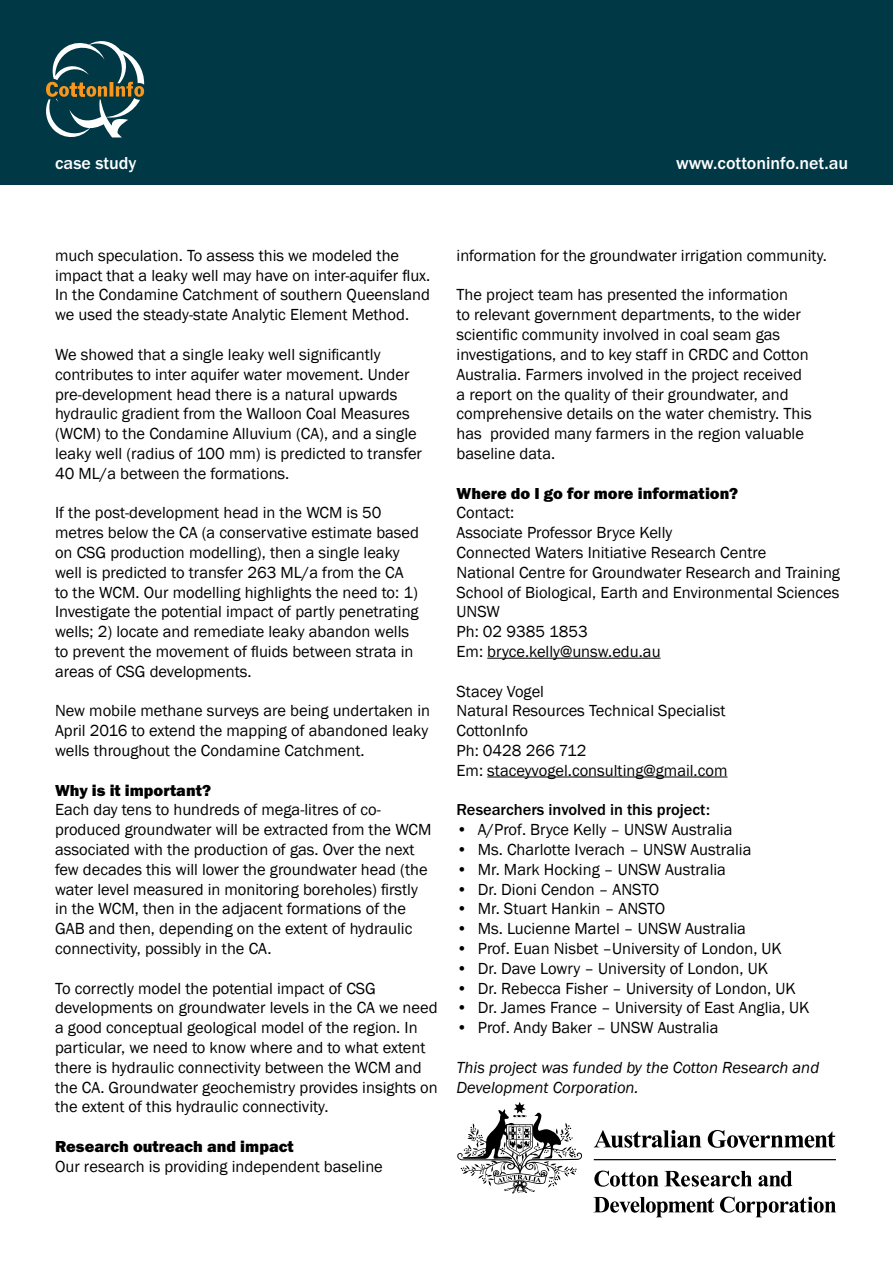
<style>
.page{position:relative;width:893px;height:1263px;background:#fff}
.page>*{position:absolute;margin:0;border:0;box-sizing:border-box;transform-origin:0 0}
.t1{font:500 18px "Franklin Gothic URW";color:#fff}
.t2{font:16.5px/19.8px "Franklin Gothic";color:#000}
.t3{font:16.5px "Franklin Gothic URW Hea";color:#000}
.t4{font:italic 16.5px/19.8px "Franklin Gothic";color:#000}
.t5{font:500 16.5px "Franklin Gothic URW";color:#000}
</style>
<div class="page">
<div style="left:0;top:0;width:893px;height:184px;background:#003846"></div>
<svg style="left:46px;top:41px;width:99px;height:97px"></svg>
<hr style="left:487px;top:658px;width:174px;height:1px;background:#000">
<hr style="left:487px;top:776px;width:240px;height:1px;background:#000">
<svg style="left:594px;top:1130px;width:107px;height:18px"></svg>
<svg style="left:708px;top:1130px;width:127px;height:18px"></svg>
<svg style="left:457px;top:1102px;width:125px;height:91px"></svg>
<hr style="left:594px;top:1159px;width:242px;height:1px;background:#000">
<svg style="left:594px;top:1170px;width:158px;height:17px"></svg>
<svg style="left:758px;top:1171px;width:34px;height:15px"></svg>
<svg style="left:593px;top:1197px;width:121px;height:20px"></svg>
<svg style="left:720px;top:1196px;width:116px;height:21px"></svg>
<p class="t1" style="left:55px;top:152px;width:83px">case study</p>
<p class="t1" style="left:676px;top:152px;width:174px">www.cottoninfo.net.au</p>
<p class="t2" style="left:55px;top:246px;width:377px">much speculation. To assess this we modeled the impact that a leaky well may have on inter-aquifer flux.<br>In the Condamine Catchment of southern Queensland we used the steady-state Analytic Element Method.</p>
<p class="t2" style="left:55px;top:345px;width:368px">We showed that a single leaky well significantly contributes to inter aquifer water movement. Under pre-development head there is a natural upwards hydraulic gradient from the Walloon Coal Measures (WCM) to the Condamine Alluvium (CA), and a single leaky well (radius of 100 mm) is predicted to transfer 40 ML/a between the formations.</p>
<p class="t2" style="left:55px;top:503px;width:365px">If the post-development head in the WCM is 50 metres below the CA (a conservative estimate based on CSG production modelling), then a single leaky well is predicted to transfer 263 ML/a from the CA to the WCM. Our modelling highlights the need to: 1)<br>Investigate the potential impact of partly penetrating wells; 2) locate and remediate leaky abandon wells to prevent the movement of fluids between strata in areas of CSG developments.</p>
<p class="t2" style="left:55px;top:701px;width:376px;text-align:justify">New mobile methane surveys are being undertaken in April 2016 to extend the mapping of abandoned leaky wells throughout the Condamine Catchment.</p>
<p class="t3" style="left:55px;top:779px;width:157px">Why is it important?</p>
<p class="t2" style="left:55px;top:800px;width:378px">Each day tens to hundreds of mega-litres of co&shy;produced groundwater will be extracted from the WCM associated with the production of gas. Over the next few decades this will lower the groundwater head (the water level measured in monitoring boreholes) firstly in the WCM, then in the adjacent formations of the GAB and then, depending on the extent of hydraulic connectivity, possibly in the CA.</p>
<p class="t2" style="left:55px;top:978px;width:384px">To correctly model the potential impact of CSG developments on groundwater levels in the CA we need a good conceptual geological model of the region. In particular, we need to know where and to what extent there is hydraulic connectivity between the WCM and the CA. Groundwater geochemistry provides insights on the extent of this hydraulic connectivity.</p>
<p class="t3" style="left:55px;top:1136px;width:240px">Research outreach and impact</p>
<p class="t2" style="left:55px;top:1157px;width:329px">Our research is providing independent baseline</p>
<p class="t2" style="left:457px;top:246px;width:372px">information for the groundwater irrigation community.</p>
<p class="t2" style="left:457px;top:285px;width:357px">The project team has presented the information<br>to relevant government departments, to the wider scientific community involved in coal seam gas investigations, and to key staff in CRDC and Cotton Australia. Farmers involved in the project received a report on the quality of their groundwater, and comprehensive details on the water chemistry. This has provided many farmers in the region valuable baseline data.</p>
<p class="t3" style="left:457px;top:482px;width:283px">Where do I go for more information?</p>
<p class="t2" style="left:457px;top:503px;width:385px">Contact:<br>Associate Professor Bryce Kelly<br>Connected Waters Initiative Research Centre<br>National Centre for Groundwater Research and Training<br>School of Biological, Earth and Environmental Sciences<br>UNSW<br>Ph: 02 9385 1853<br>Em: bryce.kelly@unsw.edu.au</p>
<p class="t2" style="left:457px;top:681px;width:272px">Stacey Vogel<br>Natural Resources Technical Specialist<br>CottonInfo<br>Ph: 0428 266 712<br>Em: staceyvogel.consulting@gmail.com</p>
<p class="t5" style="left:457px;top:800px;width:255px">Researchers involved in this project:</p>
<p class="t2" style="left:457px;top:820px;width:277px">• A/Prof. Bryce Kelly – UNSW Australia</p>
<p class="t2" style="left:457px;top:840px;width:296px">• Ms. Charlotte Iverach – UNSW Australia</p>
<p class="t2" style="left:457px;top:860px;width:271px">• Mr. Mark Hocking – UNSW Australia</p>
<p class="t2" style="left:457px;top:879px;width:204px">• Dr. Dioni Cendon – ANSTO</p>
<p class="t2" style="left:457px;top:899px;width:210px">• Mr. Stuart Hankin – ANSTO</p>
<p class="t2" style="left:457px;top:919px;width:291px">• Ms. Lucienne Martel – UNSW Australia</p>
<p class="t2" style="left:457px;top:939px;width:327px">• Prof. Euan Nisbet –University of London, UK</p>
<p class="t2" style="left:457px;top:959px;width:313px">• Dr. Dave Lowry – University of London, UK</p>
<p class="t2" style="left:457px;top:978px;width:341px">• Dr. Rebecca Fisher – University of London, UK</p>
<p class="t2" style="left:457px;top:998px;width:355px">• Dr. James France – University of East Anglia, UK</p>
<p class="t2" style="left:457px;top:1018px;width:263px">• Prof. Andy Baker – UNSW Australia</p>
<p class="t4" style="left:457px;top:1058px;width:364px">This project was funded by the Cotton Research and<br>Development Corporation.</p>
</div>
